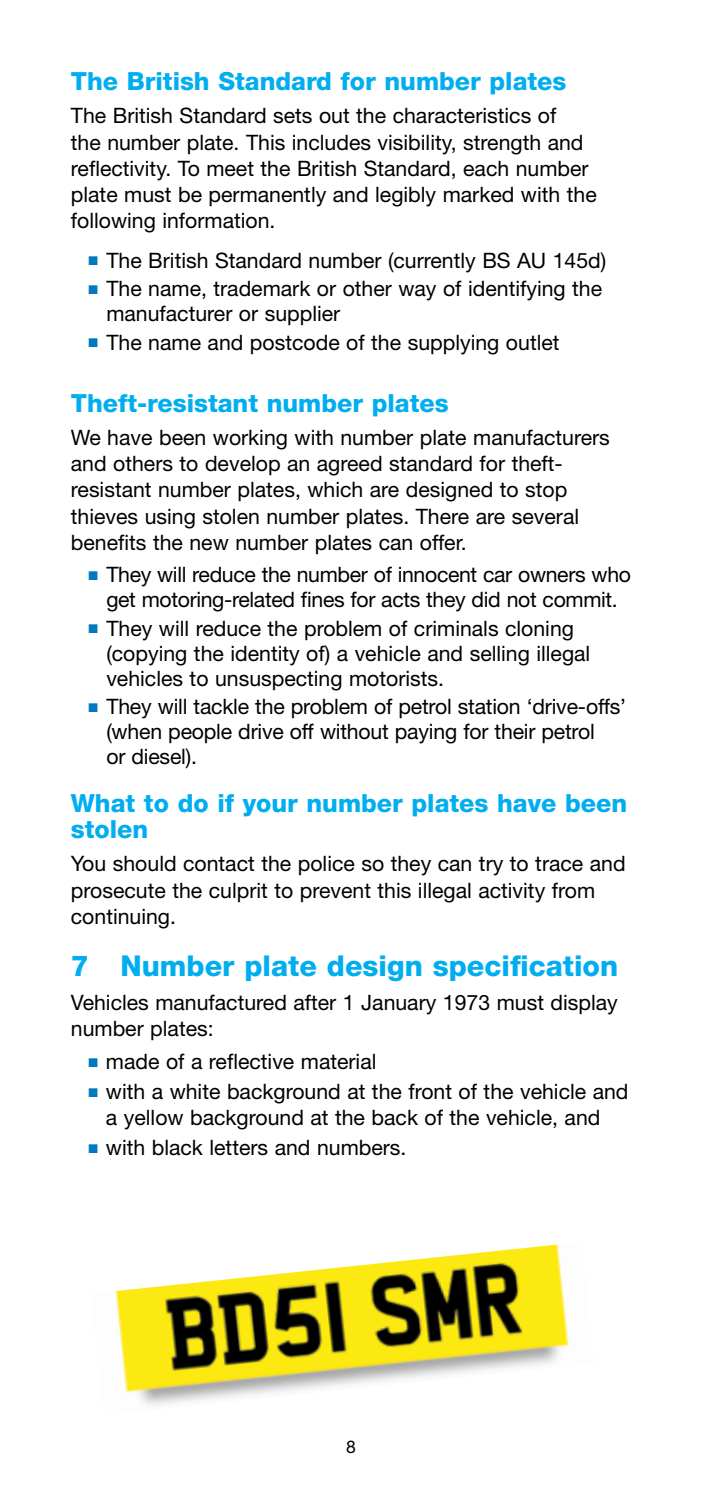
<style>
.page{position:relative;width:702px;height:1489px;background:#fff}
.page>*{position:absolute;margin:0;border:0;box-sizing:border-box;transform-origin:0 0}
.Subs{font:800 28.75px "Helvetica Neue";color:#00aeef}
.Subs_small{font:800 25px "Helvetica Neue";color:#00aeef}
.Body{font:800 25px/26.2px "Helvetica Neue";color:#00aeef}
.Body-2{font:21.25px/26.2px "Helvetica Neue";color:#000}
.Bullets{font:21.25px/25px "Helvetica Neue";color:#000}
.t1{font:17.5px "Helvetica Neue";color:#000}
.s1{color:#0079c1}
</style>
<div class="page">
<img style="left:115px;top:1244px;width:454px;height:162px">
<h3 class="Subs_small" style="left:71px;top:66px;width:497px">The British Standard for number plates</h3>
<p class="Body-2" style="left:71px;top:102px;width:527px">The British Standard sets out the characteristics of<br>the number plate. This includes visibility, strength and reflectivity. To meet the British Standard, each number plate must be permanently and legibly marked with the following information.</p>
<p class="Bullets" style="left:89px;top:247px;width:519px"><span class="s1">■</span> The British Standard number (currently BS AU 145d)</p>
<p class="Bullets" style="left:106px;top:276px;width:497px;text-indent:-18px"><span class="s1">■</span> The name, trademark or other way of identifying the manufacturer or supplier</p>
<p class="Bullets" style="left:89px;top:329px;width:472px"><span class="s1">■</span> The name and postcode of the supplying outlet</p>
<h3 class="Subs_small" style="left:71px;top:388px;width:379px">Theft-resistant number plates</h3>
<p class="Body-2" style="left:71px;top:424px;width:540px">We have been working with number plate manufacturers and others to develop an agreed standard for theft&shy;resistant number plates, which are designed to stop thieves using stolen number plates. There are several benefits the new number plates can offer.</p>
<p class="Bullets" style="left:89px;top:561px;width:544px;text-align:center"><span class="s1">■</span> They will reduce the number of innocent car owners who get motoring-related fines for acts they did not commit.</p>
<p class="Bullets" style="left:106px;top:615px;width:485px;text-indent:-18px"><span class="s1">■</span> They will reduce the problem of criminals cloning (copying the identity of) a vehicle and selling illegal vehicles to unsuspecting motorists.</p>
<p class="Bullets" style="left:106px;top:693px;width:521px;text-indent:-18px"><span class="s1">■</span> They will tackle the problem of petrol station ‘drive-offs’ (when people drive off without paying for their petrol<br>or diesel).</p>
<p class="Body" style="left:71px;top:789px;width:557px">What to do if your number plates have been stolen</p>
<p class="Body-2" style="left:71px;top:850px;width:556px">You should contact the police so they can try to trace and prosecute the culprit to prevent this illegal activity from continuing.</p>
<h2 class="Subs" style="left:71px;top:949px;width:549px">7 Number plate design specification</h2>
<p class="Body-2" style="left:71px;top:988px;width:548px">Vehicles manufactured after 1 January 1973 must display number plates:</p>
<p class="Body-2" style="left:88px;top:1048px;width:289px"><span class="s1">■</span> made of a reflective material</p>
<p class="Body-2" style="left:88px;top:1078px;width:541px;text-align:center"><span class="s1">■</span> with a white background at the front of the vehicle and a yellow background at the back of the vehicle, and</p>
<p class="Body-2" style="left:88px;top:1134px;width:319px"><span class="s1">■</span> with black letters and numbers.</p>
<p class="t1" style="left:346px;top:1436px;width:11px">8</p>
</div>
